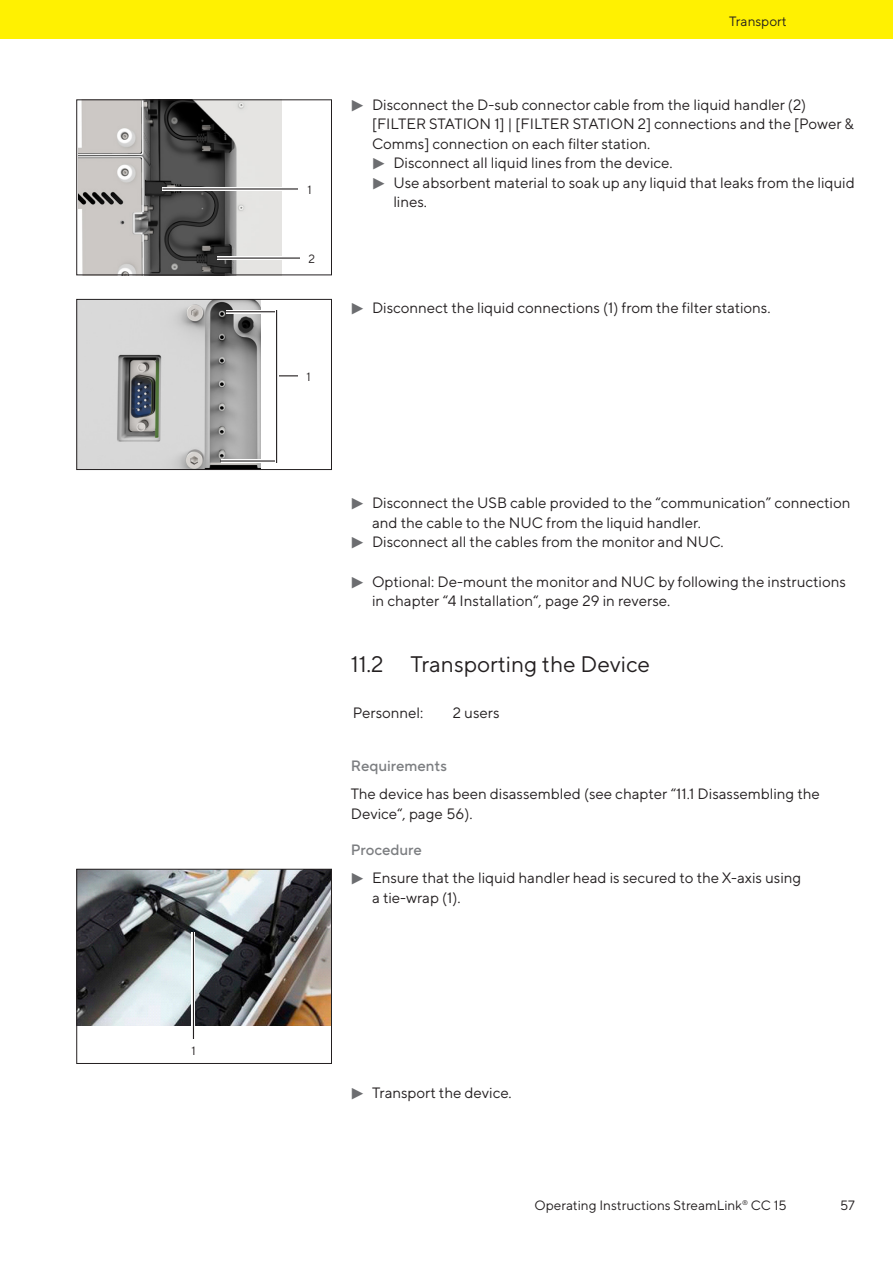
<style>
.page{position:relative;width:893px;height:1263px;background:#fff}
.page>*{position:absolute;margin:0;border:0;box-sizing:border-box;transform-origin:0 0}
.t1{font:22.5px "TT Norms Pro";color:#231f20}
.t2{font:15px/19.5px "TT Norms Pro";color:#231f20}
.t3{font:500 15px "TT Norms Pro";color:#7c7e81}
.t4{font:13.5px "TT Norms Pro";color:#231f20}
.t5{font:12px "TT Norms Pro";color:#231f20}
.s1{font-family:"PIK72022";color:#6c6d70}
.s2{font-weight:500;color:#7c7e81}
</style>
<div class="page">
<div style="left:0;top:0;width:893px;height:38px;background:#fff101"></div>
<img style="left:79px;top:102px;width:203px;height:171px">
<div style="left:77px;top:100px;width:255px;height:175px;border:1px solid #231f20"></div>
<hr style="left:162px;top:187px;width:135px;height:3px;background:#fff">
<hr style="left:162px;top:188px;width:135px;height:2px;background:#231f20">
<hr style="left:217px;top:257px;width:82px;height:3px;background:#fff">
<hr style="left:217px;top:257px;width:82px;height:2px;background:#231f20">
<img style="left:79px;top:301px;width:182px;height:167px">
<div style="left:77px;top:299px;width:255px;height:171px;border:1px solid #231f20"></div>
<svg style="left:279px;top:375px;width:19px;height:1px"></svg>
<hr style="left:226px;top:310px;width:49px;height:3px;background:#fff">
<hr style="left:226px;top:311px;width:49px;height:1px;background:#231f20">
<hr style="left:221px;top:459px;width:54px;height:3px;background:#fff">
<hr style="left:221px;top:460px;width:54px;height:2px;background:#231f20">
<hr style="left:276px;top:310px;width:1px;height:152px;background:#231f20">
<img style="left:79px;top:871px;width:251px;height:154px">
<div style="left:77px;top:869px;width:255px;height:195px;border:1px solid #231f20"></div>
<hr style="left:192px;top:933px;width:3px;height:106px;background:#fff">
<hr style="left:193px;top:933px;width:1px;height:106px;background:#231f20">
<p class="t5" style="left:191px;top:1042px;width:6px">1</p>
<p class="t5" style="left:307px;top:181px;width:6px">1</p>
<p class="t5" style="left:308px;top:250px;width:8px">2</p>
<p class="t5" style="left:306px;top:368px;width:6px">1</p>
<p class="t4" style="left:729px;top:11px;width:59px">Transport</p>
<p class="t2" style="left:351px;top:94px;width:457px"><span class="s1">t</span> Disconnect the D-sub connector cable from the liquid handler (2)</p>
<p class="t2" style="left:372px;top:113px;width:483px">[FILTER STATION 1] | [FILTER STATION 2] connections and the [Power &amp;</p>
<p class="t2" style="left:372px;top:133px;width:280px">Comms] connection on each filter station.</p>
<p class="t2" style="left:372px;top:152px;width:302px"><span class="s1">t</span> Disconnect all liquid lines from the device.</p>
<p class="t2" style="left:372px;top:172px;width:484px"><span class="s1">t</span> Use absorbent material to soak up any liquid that leaks from the liquid</p>
<p class="t2" style="left:393px;top:191px;width:35px">lines.</p>
<p class="t2" style="left:351px;top:297px;width:421px"><span class="s1">t</span> Disconnect the liquid connections (1) from the filter stations.</p>
<p class="t2" style="left:351px;top:492px;width:501px"><span class="s1">t</span> Disconnect the USB cable provided to the “communication” connection</p>
<p class="t2" style="left:372px;top:512px;width:330px">and the cable to the NUC from the liquid handler.</p>
<p class="t2" style="left:351px;top:531px;width:374px"><span class="s1">t</span> Disconnect all the cables from the monitor and NUC.</p>
<p class="t2" style="left:372px;top:570px;width:475px;text-indent:-21px"><span class="s1">t</span> Optional: De-mount the monitor and NUC by following the instructions in chapter “4 Installation“, page 29 in reverse.</p>
<h1 class="t1" style="left:351px;top:648px;width:301px">11.2 Transporting the Device</h1>
<p class="t2" style="left:353px;top:702px;width:72px">Personnel:</p>
<p class="t2" style="left:453px;top:702px;width:48px">2 users</p>
<p class="t3" style="left:351px;top:755px;width:98px">Requirements</p>
<p class="t2" style="left:351px;top:783px;width:471px">The device has been disassembled (see chapter “11.1 Disassembling the<br>Device“, page 56).</p>
<p class="t2" style="left:351px;top:835px;width:452px;line-height:28px"><span class="s2">Procedure<br></span><span class="s1">t</span> Ensure that the liquid handler head is secured to the X-axis using</p>
<p class="t2" style="left:372px;top:886px;width:90px">a tie-wrap (1).</p>
<p class="t2" style="left:351px;top:1081px;width:162px"><span class="s1">t</span> Transport the device.</p>
<p class="t4" style="left:535px;top:1195px;width:254px">Operating Instructions StreamLink<sup>®</sup> CC 15</p>
<p class="t4" style="left:840px;top:1195px;width:16px">57</p>
</div>
